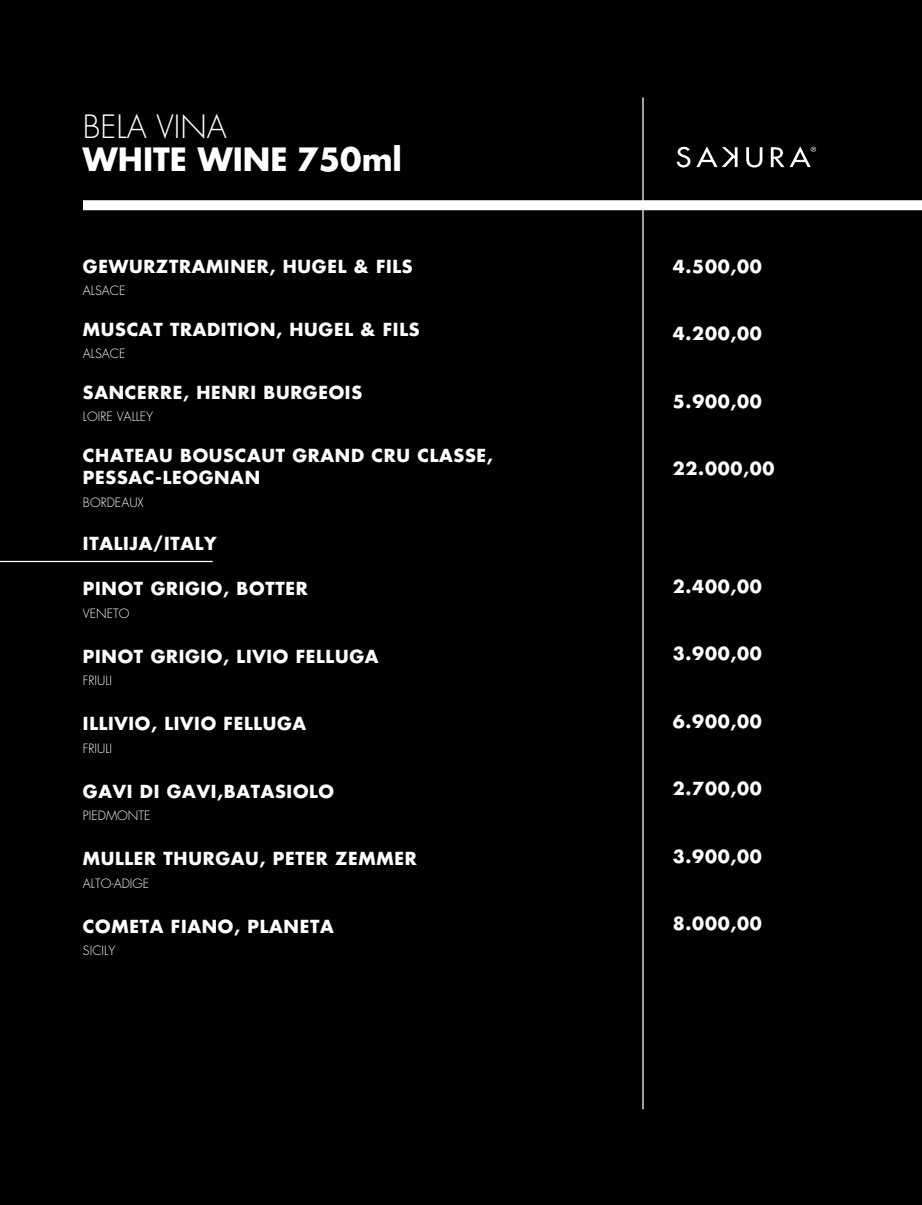
<style>
.page{position:relative;width:922px;height:1205px;background:#fff}
.page>*{position:absolute;margin:0;border:0;box-sizing:border-box;transform-origin:0 0}
.t1{font:700 31.25px "App Futura";color:#fff}
.t2{font:300 31.25px "App Futura";color:#fff}
.t3{font:700 17.5px/22.5px "App Futura";letter-spacing:.04em;color:#fff}
.t4{font:300 12.5px "App Futura";color:#fff}
</style>
<div class="page">
<div style="left:0;top:0;width:921px;height:1205px;background:#000"></div>
<hr style="left:0;top:561px;width:213px;height:1px;background:#fff">
<svg style="left:676px;top:147px;width:14px;height:20px"></svg>
<svg style="left:696px;top:146px;width:41px;height:21px"></svg>
<svg style="left:746px;top:147px;width:16px;height:20px"></svg>
<svg style="left:770px;top:146px;width:45px;height:21px"></svg>
<div style="left:83px;top:200px;width:838px;height:10px;background:#fff"></div>
<hr style="left:642px;top:97px;width:1px;height:1012px;background:#fff">
<h1 class="t2" style="left:83px;top:106px;width:145px">BELA VINA</h1>
<h1 class="t1" style="left:83px;top:138px;width:320px">WHITE WINE 750ml</h1>
<p class="t3" style="left:83px;top:254px;width:331px">GEWURZTRAMINER, HUGEL &amp; FILS</p>
<p class="t4" style="left:83px;top:283px;width:44px">ALSACE</p>
<p class="t3" style="left:83px;top:317px;width:338px">MUSCAT TRADITION, HUGEL &amp; FILS</p>
<p class="t4" style="left:83px;top:346px;width:44px">ALSACE</p>
<p class="t3" style="left:83px;top:380px;width:280px">SANCERRE, HENRI BURGEOIS</p>
<p class="t4" style="left:83px;top:409px;width:72px">LOIRE VALLEY</p>
<p class="t3" style="left:83px;top:443px;width:411px">CHATEAU BOUSCAUT GRAND CRU CLASSE,<br>PESSAC-LEOGNAN</p>
<p class="t4" style="left:83px;top:494px;width:62px">BORDEAUX</p>
<p class="t3" style="left:83px;top:532px;width:135px">ITALIJA/ITALY</p>
<p class="t3" style="left:83px;top:577px;width:226px">PINOT GRIGIO, BOTTER</p>
<p class="t4" style="left:83px;top:605px;width:48px">VENETO</p>
<p class="t3" style="left:83px;top:644px;width:297px">PINOT GRIGIO, LIVIO FELLUGA</p>
<p class="t4" style="left:83px;top:672px;width:31px">FRIULI</p>
<p class="t3" style="left:83px;top:712px;width:225px">ILLIVIO, LIVIO FELLUGA</p>
<p class="t4" style="left:83px;top:740px;width:31px">FRIULI</p>
<p class="t3" style="left:83px;top:779px;width:252px">GAVI DI GAVI,BATASIOLO</p>
<p class="t4" style="left:83px;top:807px;width:69px">PIEDMONTE</p>
<p class="t3" style="left:83px;top:847px;width:335px">MULLER THURGAU, PETER ZEMMER</p>
<p class="t4" style="left:83px;top:875px;width:68px">ALTO-ADIGE</p>
<p class="t3" style="left:83px;top:914px;width:252px">COMETA FIANO, PLANETA</p>
<p class="t4" style="left:83px;top:942px;width:34px">SICILY</p>
<p class="t3" style="left:672px;top:254px;width:90px">4.500,00</p>
<p class="t3" style="left:672px;top:322px;width:90px">4.200,00</p>
<p class="t3" style="left:672px;top:389px;width:90px">5.900,00</p>
<p class="t3" style="left:672px;top:457px;width:103px">22.000,00</p>
<p class="t3" style="left:672px;top:574px;width:90px">2.400,00</p>
<p class="t3" style="left:672px;top:642px;width:90px">3.900,00</p>
<p class="t3" style="left:672px;top:709px;width:90px">6.900,00</p>
<p class="t3" style="left:672px;top:777px;width:90px">2.700,00</p>
<p class="t3" style="left:672px;top:844px;width:90px">3.900,00</p>
<p class="t3" style="left:672px;top:912px;width:90px">8.000,00</p>
</div>
